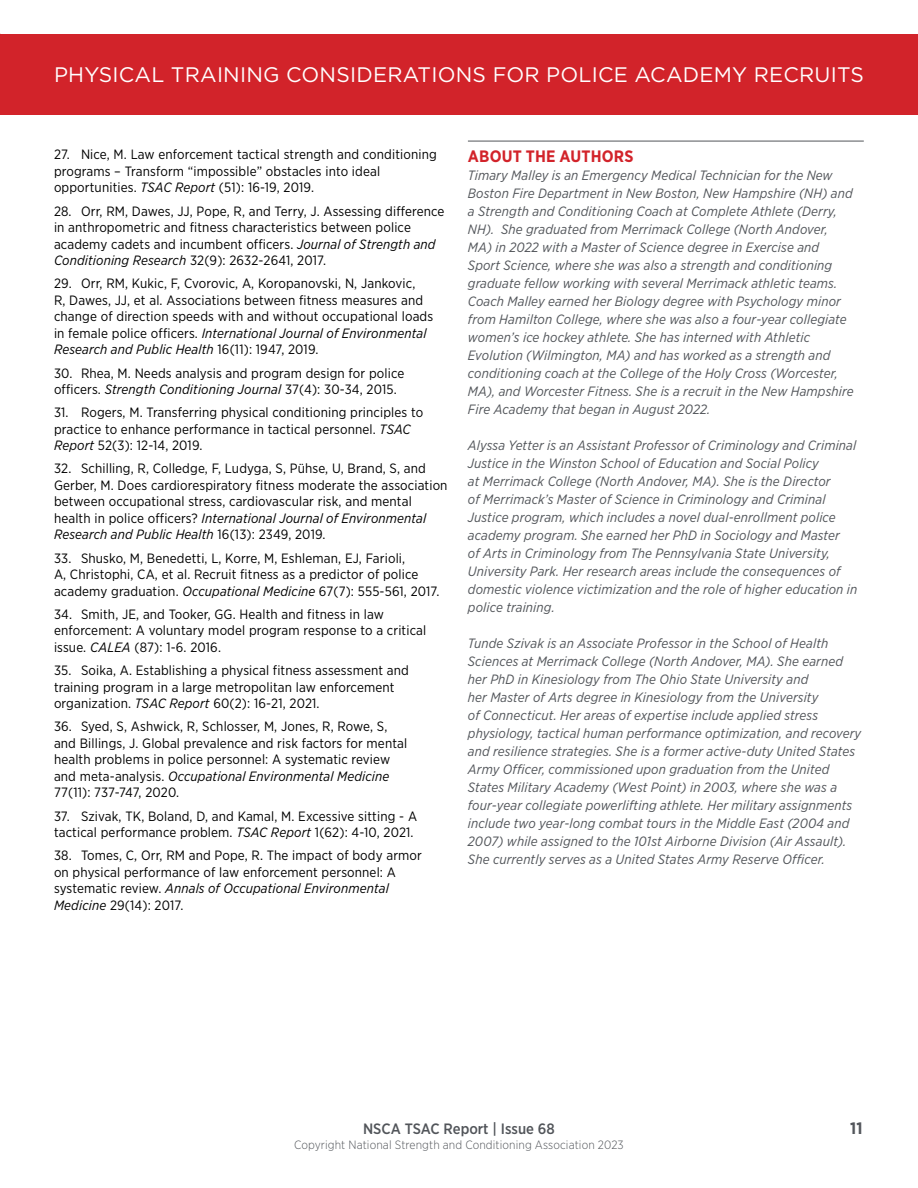
<style>
.page{position:relative;width:918px;height:1188px;background:#fff}
.page>*{position:absolute;margin:0;border:0;box-sizing:border-box;transform-origin:0 0}
.t1{font:21px "Gotham";letter-spacing:.01em;color:#fff}
.t2{font:700 16.5px "Gotham Narrow";letter-spacing:.01em;color:#d2232a}
.t3{font:700 16.5px "Gotham Narrow";color:#52555a}
.t4{font:500 15px "Gotham Narrow";color:#52555a}
.t5{font:13.5px/16.5px "Gotham Narrow";letter-spacing:.01em;color:#000}
.t6{font:italic 13.5px/18px "Gotham Narrow";letter-spacing:.01em;color:#52555a}
.t7{font:300 12px "Gotham Narrow";letter-spacing:.01em;color:#52555a}
.s1{font-style:italic}
</style>
<div class="page">
<div style="left:0;top:34px;width:918px;height:81px;background:#d2232a"></div>
<hr style="left:468px;top:141px;width:396px;height:1px;background:#52555a">
<h1 class="t1" style="left:54px;top:62px;width:811px">PHYSICAL TRAINING CONSIDERATIONS FOR POLICE ACADEMY RECRUITS</h1>
<p class="t5" style="left:54px;top:146px;width:384px">27. Nice, M. Law enforcement tactical strength and conditioning programs – Transform “impossible” obstacles into ideal opportunities. <span class="s1">TSAC Report</span> (51): 16-19, 2019.</p>
<p class="t5" style="left:54px;top:202px;width:392px">28. Orr, RM, Dawes, JJ, Pope, R, and Terry, J. Assessing difference in anthropometric and fitness characteristics between police academy cadets and incumbent officers. <span class="s1">Journal of Strength and Conditioning Research</span> 32(9): 2632-2641, 2017.</p>
<p class="t5" style="left:54px;top:275px;width:381px">29. Orr, RM, Kukic, F, Cvorovic, A, Koropanovski, N, Jankovic,<br>R, Dawes, JJ, et al. Associations between fitness measures and change of direction speeds with and without occupational loads in female police officers. <span class="s1">International Journal of Environmental Research and Public Health</span> 16(11): 1947, 2019.</p>
<p class="t5" style="left:54px;top:364px;width:352px">30. Rhea, M. Needs analysis and program design for police officers. <span class="s1">Strength Conditioning Journal</span> 37(4): 30-34, 2015.</p>
<p class="t5" style="left:54px;top:404px;width:371px">31. Rogers, M. Transferring physical conditioning principles to practice to enhance performance in tactical personnel. <span class="s1">TSAC<br>Report</span> 52(3): 12-14, 2019.</p>
<p class="t5" style="left:54px;top:460px;width:395px">32. Schilling, R, Colledge, F, Ludyga, S, Pühse, U, Brand, S, and Gerber, M. Does cardiorespiratory fitness moderate the association between occupational stress, cardiovascular risk, and mental health in police officers? <span class="s1">International Journal of Environmental Research and Public Health</span> 16(13): 2349, 2019.</p>
<p class="t5" style="left:54px;top:549px;width:387px">33. Shusko, M, Benedetti, L, Korre, M, Eshleman, EJ, Farioli,<br>A, Christophi, CA, et al. Recruit fitness as a predictor of police academy graduation. <span class="s1">Occupational Medicine</span> 67(7): 555-561, 2017.</p>
<p class="t5" style="left:54px;top:606px;width:374px">34. Smith, JE, and Tooker, GG. Health and fitness in law enforcement: A voluntary model program response to a critical issue. <span class="s1">CALEA</span> (87): 1-6. 2016.</p>
<p class="t5" style="left:54px;top:662px;width:356px">35. Soika, A. Establishing a physical fitness assessment and training program in a large metropolitan law enforcement organization. <span class="s1">TSAC Report</span> 60(2): 16-21, 2021.</p>
<p class="t5" style="left:54px;top:718px;width:355px">36. Syed, S, Ashwick, R, Schlosser, M, Jones, R, Rowe, S, and Billings, J. Global prevalence and risk factors for mental health problems in police personnel: A systematic review and meta-analysis. <span class="s1">Occupational Environmental Medicine </span>77(11): 737-747, 2020.</p>
<p class="t5" style="left:54px;top:807px;width:365px">37. Szivak, TK, Boland, D, and Kamal, M. Excessive sitting - A tactical performance problem. <span class="s1">TSAC Report</span> 1(62): 4-10, 2021.</p>
<p class="t5" style="left:54px;top:847px;width:369px">38. Tomes, C, Orr, RM and Pope, R. The impact of body armor on physical performance of law enforcement personnel: A systematic review. <span class="s1">Annals of Occupational Environmental Medicine</span> 29(14): 2017.</p>
<p class="t2" style="left:468px;top:145px;width:167px">ABOUT THE AUTHORS</p>
<p class="t6" style="left:468px;top:166px;width:387px">Timary Malley is an Emergency Medical Technician for the New Boston Fire Department in New Boston, New Hampshire (NH) and a Strength and Conditioning Coach at Complete Athlete (Derry, NH). She graduated from Merrimack College (North Andover, MA) in 2022 with a Master of Science degree in Exercise and Sport Science, where she was also a strength and conditioning graduate fellow working with several Merrimack athletic teams.<br>Coach Malley earned her Biology degree with Psychology minor from Hamilton College, where she was also a four-year collegiate women’s ice hockey athlete. She has interned with Athletic Evolution (Wilmington, MA) and has worked as a strength and conditioning coach at the College of the Holy Cross (Worcester, MA), and Worcester Fitness. She is a recruit in the New Hampshire Fire Academy that began in August 2022.</p>
<p class="t6" style="left:468px;top:436px;width:391px">Alyssa Yetter is an Assistant Professor of Criminology and Criminal Justice in the Winston School of Education and Social Policy<br>at Merrimack College (North Andover, MA). She is the Director<br>of Merrimack’s Master of Science in Criminology and Criminal Justice program, which includes a novel dual-enrollment police academy program. She earned her PhD in Sociology and Master<br>of Arts in Criminology from The Pennsylvania State University, University Park. Her research areas include the consequences of domestic violence victimization and the role of higher education in police training.</p>
<p class="t6" style="left:468px;top:634px;width:395px">Tunde Szivak is an Associate Professor in the School of Health Sciences at Merrimack College (North Andover, MA). She earned her PhD in Kinesiology from The Ohio State University and<br>her Master of Arts degree in Kinesiology from the University<br>of Connecticut. Her areas of expertise include applied stress physiology, tactical human performance optimization, and recovery and resilience strategies. She is a former active-duty United States Army Officer, commissioned upon graduation from the United States Military Academy (West Point) in 2003, where she was a four-year collegiate powerlifting athlete. Her military assignments include two year-long combat tours in the Middle East (2004 and 2007) while assigned to the 101st Airborne Division (Air Assault).<br>She currently serves as a United States Army Reserve Officer.</p>
<p class="t4" style="left:363px;top:1119px;width:193px">NSCA TSAC Report | Issue 68</p>
<p class="t3" style="left:850px;top:1117px;width:14px">11</p>
<p class="t7" style="left:294px;top:1137px;width:331px">Copyright National Strength and Conditioning Association 2023</p>
</div>
